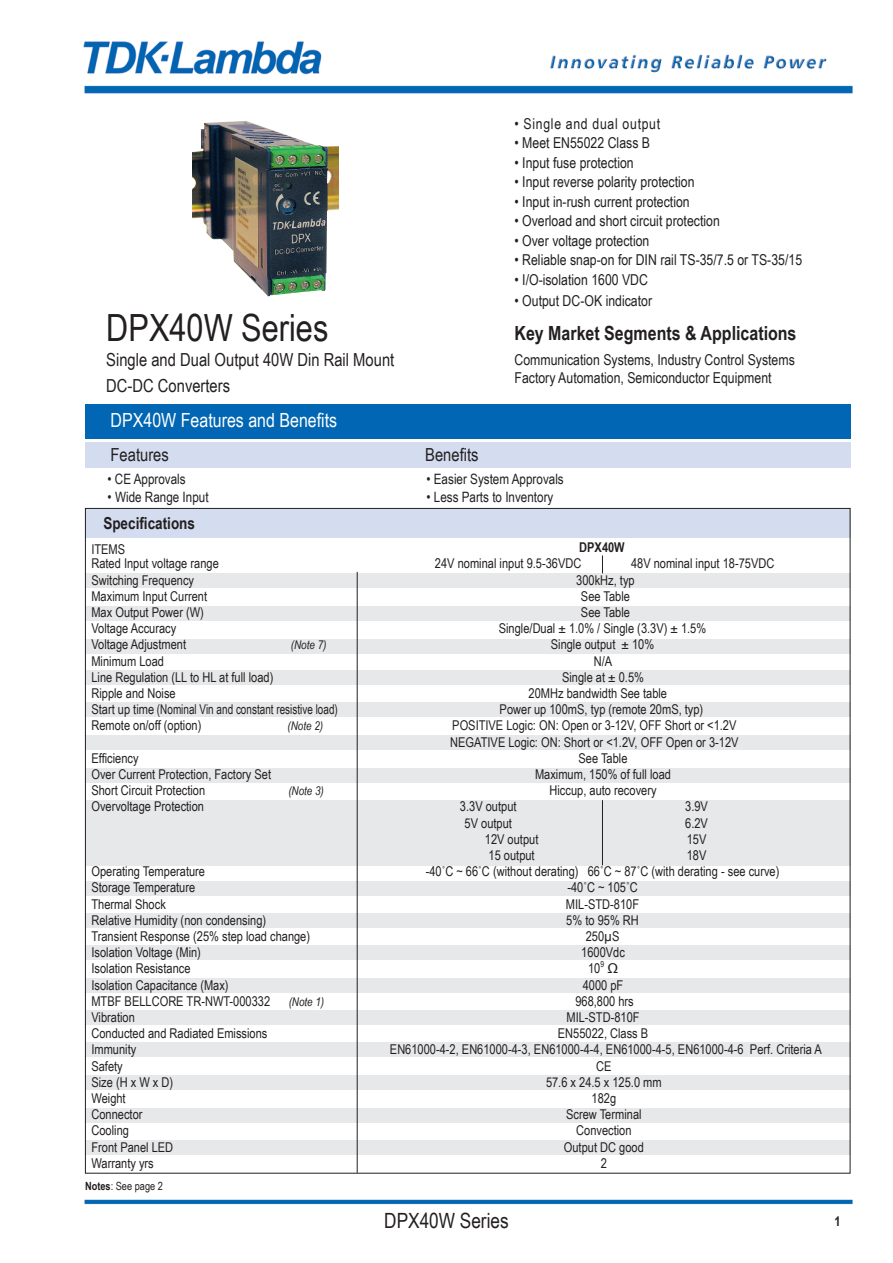
<style>
.page{position:relative;width:893px;height:1263px;background:#fff}
.page>*{position:absolute;margin:0;border:0;box-sizing:border-box;transform-origin:0 0}
.t1{font:37.5px "Arial Narrow";color:#231f20}
.t2{font:21px "Arial Narrow";color:#231f20}
.t3{font:700 19.5px "Arial Narrow";color:#231f20}
.t4{font:19.5px "Arial Narrow";color:#fff}
.t5{font:18px/25.5px "Arial Narrow";color:#231f20}
.t6{font:700 16.5px "Arial Narrow";color:#231f20}
.t7{font:15px/18px "Arial Narrow";color:#231f20}
.t8{font:15px "Arial Narrow";letter-spacing:.045em;color:#231f20}
.t9{font:14.25px "Arial Narrow";color:#231f20}
.t10{font:13.5px/16.2px "Arial Narrow";color:#231f20}
.t11{font:700 13.5px "Arial Narrow";color:#231f20}
.t12{font:italic 12px "Arial Narrow";color:#231f20}
.t13{font:11.25px "Arial Narrow";color:#231f20}
.s1{font-family:"Lucida Grande"}
.s2{font-weight:700}
</style>
<div class="page">
<img style="left:83px;top:41px;width:770px;height:1164px">
<div style="left:85px;top:508px;width:765px;height:30px;background:#d4ddef"></div>
<div style="left:85px;top:573px;width:765px;height:15px;background:#e7e8e9"></div>
<div style="left:85px;top:606px;width:765px;height:15px;background:#e7e8e9"></div>
<div style="left:85px;top:639px;width:765px;height:15px;background:#e7e8e9"></div>
<div style="left:85px;top:670px;width:765px;height:15px;background:#e7e8e9"></div>
<div style="left:85px;top:702px;width:765px;height:15px;background:#e7e8e9"></div>
<div style="left:85px;top:735px;width:765px;height:15px;background:#e7e8e9"></div>
<div style="left:85px;top:768px;width:765px;height:14px;background:#e7e8e9"></div>
<div style="left:85px;top:881px;width:765px;height:14px;background:#e7e8e9"></div>
<div style="left:85px;top:912px;width:765px;height:15px;background:#e7e8e9"></div>
<div style="left:85px;top:945px;width:765px;height:15px;background:#e7e8e9"></div>
<div style="left:85px;top:978px;width:765px;height:15px;background:#e7e8e9"></div>
<div style="left:85px;top:1010px;width:765px;height:15px;background:#e7e8e9"></div>
<div style="left:85px;top:1042px;width:765px;height:15px;background:#e7e8e9"></div>
<div style="left:85px;top:1075px;width:765px;height:15px;background:#e7e8e9"></div>
<div style="left:85px;top:1108px;width:765px;height:14px;background:#e7e8e9"></div>
<div style="left:85px;top:1140px;width:765px;height:15px;background:#e7e8e9"></div>
<div style="left:85px;top:800px;width:765px;height:65px;background:#e7e8e9"></div>
<hr style="left:602px;top:800px;width:1px;height:65px;background:#231f20">
<svg style="left:602px;top:555px;width:1px;height:18px"></svg>
<img style="left:192px;top:121px;width:147px;height:175px">
<div style="left:85px;top:404px;width:765px;height:34px;background:#0166b3"></div>
<div style="left:85px;top:442px;width:765px;height:26px;background:#d4ddef"></div>
<hr style="left:357px;top:572px;width:1px;height:601px;background:#231f20">
<h1 class="t1" style="left:106px;top:306px;width:224px">DPX40W Series</h1>
<h3 class="t5" style="left:106px;top:347px;width:289px">Single and Dual Output 40W Din Rail Mount<br>DC-DC Converters</h3>
<p class="t8" style="left:514px;top:115px;width:147px">• Single and dual output</p>
<p class="t7" style="left:514px;top:134px;width:137px">• Meet EN55022 Class B</p>
<p class="t7" style="left:514px;top:153px;width:121px">• Input fuse protection</p>
<p class="t7" style="left:514px;top:173px;width:182px">• Input reverse polarity protection</p>
<p class="t7" style="left:514px;top:192px;width:177px">• Input in-rush current protection</p>
<p class="t7" style="left:514px;top:212px;width:207px">• Overload and short circuit protection</p>
<p class="t7" style="left:514px;top:231px;width:136px">• Over voltage protection</p>
<p class="t7" style="left:514px;top:251px;width:289px">• Reliable snap-on for DIN rail TS-35/7.5 or TS-35/15</p>
<p class="t7" style="left:514px;top:270px;width:135px">• I/O-isolation 1600 VDC</p>
<p class="t7" style="left:514px;top:291px;width:139px">• Output DC-OK indicator</p>
<h3 class="t3" style="left:514px;top:322px;width:283px">Key Market Segments &amp; Applications</h3>
<p class="t7" style="left:514px;top:351px;width:282px">Communication Systems, Industry Control Systems<br>Factory Automation, Semiconductor Equipment</p>
<h3 class="t4" style="left:111px;top:408px;width:228px">DPX40W Features and Benefits</h3>
<h3 class="t5" style="left:111px;top:442px;width:60px">Features</h3>
<h3 class="t5" style="left:425px;top:442px;width:55px">Benefits</h3>
<p class="t9" style="left:108px;top:471px;width:80px">• CE Approvals</p>
<p class="t9" style="left:426px;top:471px;width:139px">• Easier System Approvals</p>
<p class="t9" style="left:108px;top:489px;width:103px">• Wide Range Input</p>
<p class="t9" style="left:426px;top:489px;width:128px">• Less Parts to Inventory</p>
<p class="t6" style="left:103px;top:514px;width:93px">Specifications</p>
<p class="t10" style="left:91px;top:541px;width:35px">ITEMS</p>
<p class="t11" style="left:579px;top:539px;width:47px">DPX40W</p>
<p class="t10" style="left:91px;top:555px;width:129px">Rated Input voltage range</p>
<p class="t10" style="left:435px;top:555px;width:148px">24V nominal input 9.5-36VDC</p>
<p class="t10" style="left:631px;top:555px;width:145px">48V nominal input 18-75VDC</p>
<p class="t10" style="left:91px;top:571px;width:104px">Switching Frequency</p>
<p class="t10" style="left:576px;top:571px;width:60px">300kHz, typ</p>
<p class="t10" style="left:91px;top:588px;width:117px">Maximum Input Current</p>
<p class="t10" style="left:581px;top:588px;width:51px">See Table</p>
<p class="t10" style="left:91px;top:604px;width:114px">Max Output Power (W)</p>
<p class="t10" style="left:581px;top:604px;width:51px">See Table</p>
<p class="t10" style="left:91px;top:620px;width:86px">Voltage Accuracy</p>
<p class="t10" style="left:499px;top:620px;width:209px">Single/Dual ± 1.0% / Single (3.3V) ± 1.5%</p>
<p class="t10" style="left:91px;top:636px;width:96px">Voltage Adjustment</p>
<p class="t12" style="left:291px;top:638px;width:37px">(Note 7)</p>
<p class="t10" style="left:551px;top:636px;width:105px">Single output ± 10%</p>
<p class="t10" style="left:91px;top:652px;width:74px">Minimum Load</p>
<p class="t10" style="left:594px;top:652px;width:20px">N/A</p>
<p class="t10" style="left:91px;top:669px;width:183px">Line Regulation (LL to HL at full load)</p>
<p class="t10" style="left:562px;top:669px;width:83px">Single at ± 0.5%</p>
<p class="t10" style="left:91px;top:685px;width:86px">Ripple and Noise</p>
<p class="t10" style="left:529px;top:685px;width:140px">20MHz bandwidth See table</p>
<p class="t10" style="left:91px;top:701px;width:248px">Start up time (Nominal Vin and constant resistive load)</p>
<p class="t10" style="left:500px;top:701px;width:205px">Power up 100mS, typ (remote 20mS, typ)</p>
<p class="t10" style="left:91px;top:717px;width:111px">Remote on/off (option)</p>
<p class="t12" style="left:288px;top:719px;width:37px">(Note 2)</p>
<p class="t10" style="left:450px;top:717px;width:290px">POSITIVE Logic: ON: Open or 3-12V, OFF Short or &lt;1.2V<br>NEGATIVE Logic: ON: Short or &lt;1.2V, OFF Open or 3-12V</p>
<p class="t10" style="left:91px;top:750px;width:49px">Efficiency</p>
<p class="t10" style="left:578px;top:750px;width:51px">See Table</p>
<p class="t10" style="left:91px;top:766px;width:181px">Over Current Protection, Factory Set</p>
<p class="t10" style="left:535px;top:766px;width:137px">Maximum, 150% of full load</p>
<p class="t10" style="left:91px;top:782px;width:115px">Short Circuit Protection</p>
<p class="t12" style="left:288px;top:784px;width:37px">(Note 3)</p>
<p class="t10" style="left:549px;top:782px;width:109px">Hiccup, auto recovery</p>
<p class="t10" style="left:91px;top:798px;width:114px">Overvoltage Protection</p>
<p class="t10" style="left:460px;top:798px;width:58px">3.3V output</p>
<p class="t10" style="left:685px;top:798px;width:24px">3.9V</p>
<p class="t10" style="left:465px;top:814px;width:49px">5V output</p>
<p class="t10" style="left:685px;top:814px;width:24px">6.2V</p>
<p class="t10" style="left:485px;top:831px;width:55px">12V output</p>
<p class="t10" style="left:687px;top:831px;width:21px">15V</p>
<p class="t10" style="left:489px;top:847px;width:48px">15 output</p>
<p class="t10" style="left:687px;top:847px;width:21px">18V</p>
<p class="t10" style="left:91px;top:863px;width:115px">Operating Temperature</p>
<p class="t10" style="left:426px;top:863px;width:355px">-40˚C ~ 66˚C (without derating) 66˚C ~ 87˚C (with derating - see curve)</p>
<p class="t10" style="left:91px;top:879px;width:105px">Storage Temperature</p>
<p class="t10" style="left:567px;top:879px;width:72px">-40˚C ~ 105˚C</p>
<p class="t10" style="left:91px;top:895px;width:76px">Thermal Shock</p>
<p class="t10" style="left:566px;top:895px;width:75px">MIL-STD-810F</p>
<p class="t10" style="left:91px;top:912px;width:176px">Relative Humidity (non condensing)</p>
<p class="t10" style="left:566px;top:912px;width:74px">5% to 95% RH</p>
<p class="t10" style="left:91px;top:928px;width:220px">Transient Response (25% step load change)</p>
<p class="t10" style="left:586px;top:928px;width:35px">250µS</p>
<p class="t10" style="left:91px;top:944px;width:111px">Isolation Voltage (Min)</p>
<p class="t10" style="left:581px;top:944px;width:45px">1600Vdc</p>
<p class="t10" style="left:91px;top:960px;width:101px">Isolation Resistance</p>
<p class="t10" style="left:588px;top:960px;width:32px">10<sup>9</sup> <span class="s1">Ω</span></p>
<p class="t10" style="left:91px;top:976px;width:139px">Isolation Capacitance (Max)</p>
<p class="t10" style="left:583px;top:976px;width:42px">4000 pF</p>
<p class="t10" style="left:91px;top:993px;width:180px">MTBF BELLCORE TR-NWT-000332</p>
<p class="t12" style="left:289px;top:994px;width:37px">(Note 1)</p>
<p class="t10" style="left:575px;top:993px;width:60px">968,800 hrs</p>
<p class="t10" style="left:91px;top:1009px;width:45px">Vibration</p>
<p class="t10" style="left:566px;top:1009px;width:75px">MIL-STD-810F</p>
<p class="t10" style="left:91px;top:1025px;width:178px">Conducted and Radiated Emissions</p>
<p class="t10" style="left:558px;top:1025px;width:92px">EN55022, Class B</p>
<p class="t10" style="left:91px;top:1041px;width:46px">Immunity</p>
<p class="t10" style="left:390px;top:1041px;width:433px">EN61000-4-2, EN61000-4-3, EN61000-4-4, EN61000-4-5, EN61000-4-6 Perf. Criteria A</p>
<p class="t10" style="left:91px;top:1057px;width:33px">Safety</p>
<p class="t10" style="left:596px;top:1057px;width:17px">CE</p>
<p class="t10" style="left:91px;top:1074px;width:83px">Size (H x W x D)</p>
<p class="t10" style="left:546px;top:1074px;width:117px">57.6 x 24.5 x 125.0 mm</p>
<p class="t10" style="left:91px;top:1090px;width:36px">Weight</p>
<p class="t10" style="left:592px;top:1090px;width:26px">182g</p>
<p class="t10" style="left:91px;top:1106px;width:53px">Connector</p>
<p class="t10" style="left:566px;top:1106px;width:77px">Screw Terminal</p>
<p class="t10" style="left:91px;top:1122px;width:39px">Cooling</p>
<p class="t10" style="left:576px;top:1122px;width:57px">Convection</p>
<p class="t10" style="left:91px;top:1138px;width:83px">Front Panel LED</p>
<p class="t10" style="left:564px;top:1138px;width:82px">Output DC good</p>
<p class="t10" style="left:91px;top:1155px;width:64px">Warranty yrs</p>
<p class="t10" style="left:601px;top:1155px;width:8px">2</p>
<p class="t13" style="left:85px;top:1179px;width:79px"><span class="s2">Notes</span>: See page 2</p>
<h2 class="t2" style="left:384px;top:1208px;width:126px">DPX40W Series</h2>
<p class="t11" style="left:835px;top:1213px;width:8px">1</p>
</div>
